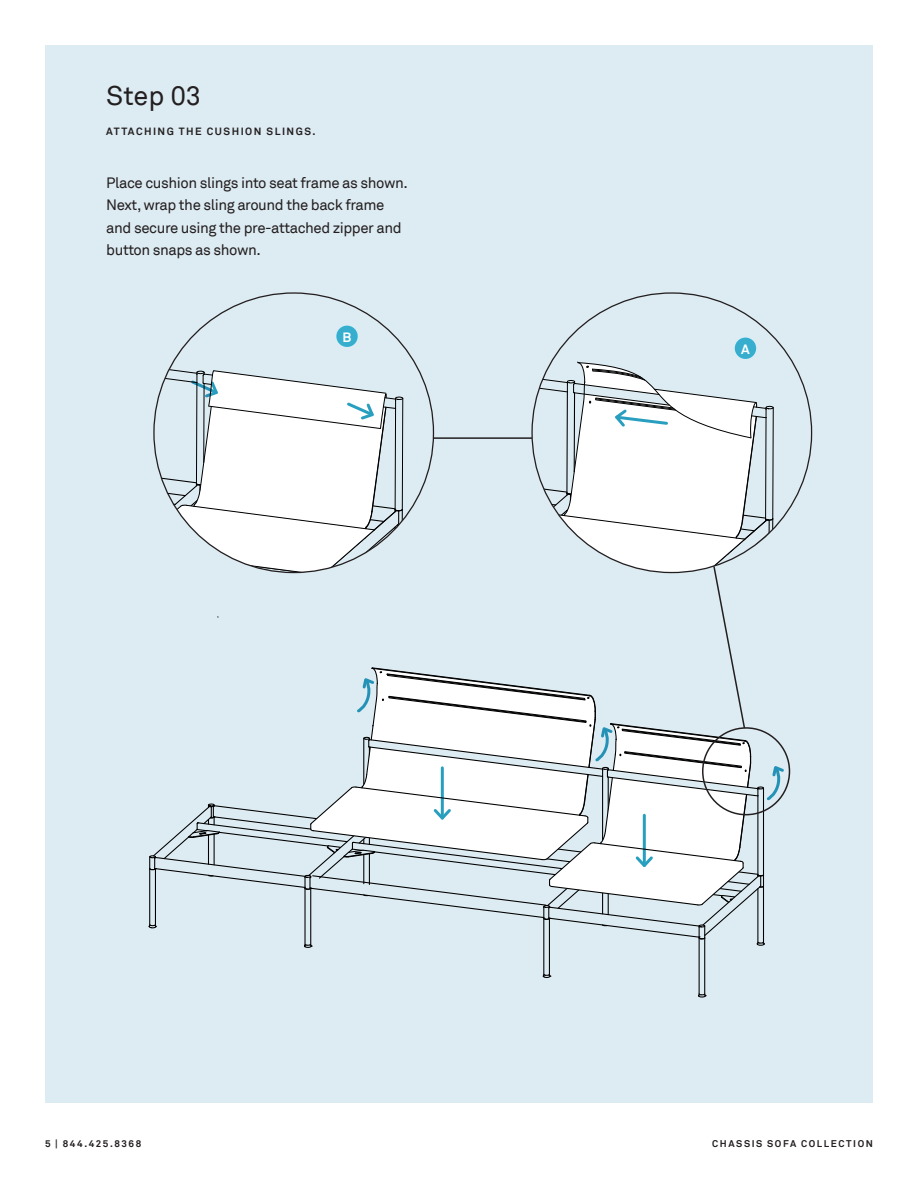
<style>
.page{position:relative;width:918px;height:1188px;background:#fff}
.page>*{position:absolute;margin:0;border:0;box-sizing:border-box;transform-origin:0 0}
.Step_Headline{font:27px "Akkurat";color:#231f20}
.Description_Body{font:15px/22.5px "Akkurat";letter-spacing:-.03em;color:#231f20}
.t1{font:700 13.5px "Akkurat";color:#fff}
.Step_Subhead___Tagli{font:700 10.5px "Akkurat";letter-spacing:.14em;color:#231f20}
.t2{font:700 9.75px "Akkurat";letter-spacing:.16em;color:#231f20}
</style>
<div class="page">
<div style="left:45px;top:45px;width:828px;height:1057px;background:#ddebf2"></div>
<hr style="left:543px;top:918px;width:1px;height:56px;background:#000">
<hr style="left:549px;top:918px;width:1px;height:56px;background:#000">
<hr style="left:699px;top:938px;width:1px;height:56px;background:#000">
<hr style="left:704px;top:938px;width:1px;height:56px;background:#000">
<svg style="left:698px;top:993px;width:9px;height:5px"></svg>
<svg style="left:542px;top:973px;width:9px;height:5px"></svg>
<svg style="left:149px;top:332px;width:637px;height:616px"></svg>
<div style="left:735px;top:338px;width:21px;height:21px;background:#38aecf;border-radius:50%"></div>
<div style="left:336px;top:326px;width:22px;height:21px;background:#38aecf;border-radius:50%"></div>
<p class="Step_Headline" style="left:106px;top:80px;width:96px">Step 03</p>
<p class="Step_Subhead___Tagli" style="left:106px;top:125px;width:211px">ATTACHING THE CUSHION SLINGS.</p>
<p class="Description_Body" style="left:106px;top:171px;width:303px">Place cushion slings into seat frame as shown.<br>Next, wrap the sling around the back frame and secure using the pre-attached zipper and button snaps as shown.</p>
<p class="t1" style="left:343px;top:328px;width:10px">B</p>
<p class="t1" style="left:741px;top:340px;width:10px">A</p>
<p class="t2" style="left:45px;top:1138px;width:98px">5 | 844.425.8368</p>
<p class="t2" style="left:712px;top:1138px;width:162px">CHASSIS SOFA COLLECTION</p>
</div>
